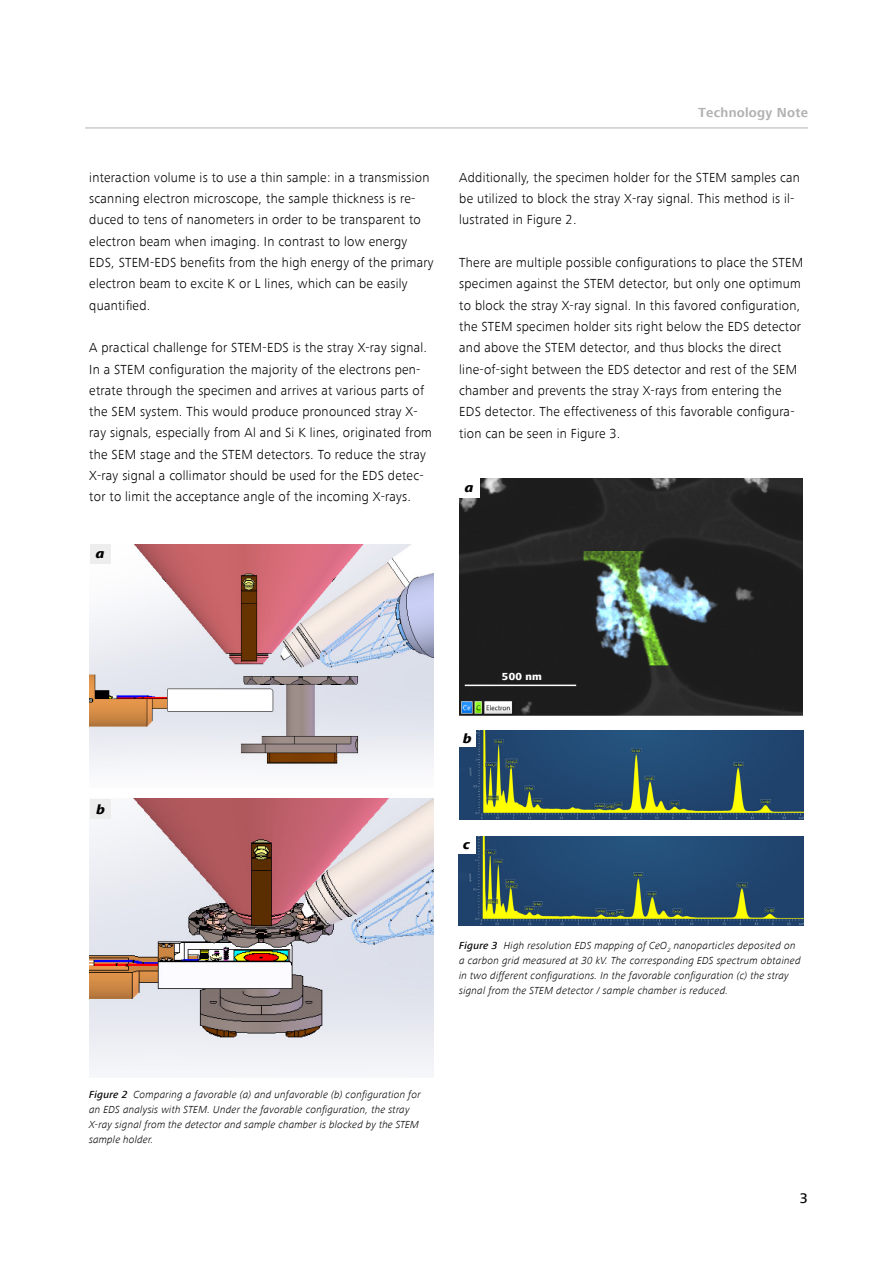
<style>
.page{position:relative;width:893px;height:1263px;background:#fff}
.page>*{position:absolute;margin:0;border:0;box-sizing:border-box;transform-origin:0 0}
.t1{font:500 14.25px "ZEISS Frutiger Next W1 G";color:#000}
.t2{font:300 13.5px/21.3px "ZEISS Frutiger Next W1 G";letter-spacing:.02em;color:#000}
.t3{font:700 13.5px "ZEISS Frutiger Next W1 G";letter-spacing:.02em;color:#b3b2b2}
.t4{font:italic 800 13.5px "ZEISS Frutiger Next W1 G";color:#000}
.t5{font:italic 300 10.5px/15px "ZEISS Frutiger Next W1 G";letter-spacing:.02em;color:#000}
.t6{font:800 10.5px "ZEISS Frutiger Next W1 G";color:#fff}
.s1{font-family:"ZEISS Frutiger Next W1 G Med It";font-weight:400;font-style:normal}
</style>
<div class="page">
<hr style="left:85px;top:128px;width:723px;height:1px;background:#b3b2b2">
<img style="left:90px;top:799px;width:344px;height:273px">
<img style="left:89px;top:544px;width:344px;height:223px">
<div style="left:90px;top:799px;width:21px;height:20px;background:#ededed"></div>
<div style="left:90px;top:544px;width:21px;height:20px;background:#ededed"></div>
<img style="left:459px;top:479px;width:344px;height:236px">
<img style="left:459px;top:731px;width:345px;height:89px">
<img style="left:459px;top:837px;width:344px;height:88px">
<hr style="left:465px;top:685px;width:111px;height:1px;background:#fff">
<div style="left:459px;top:478px;width:21px;height:20px;background:#fff"></div>
<div style="left:459px;top:730px;width:17px;height:17px;background:#fff"></div>
<div style="left:459px;top:837px;width:17px;height:17px;background:#fff"></div>
<p class="t2" style="left:89px;top:167px;width:346px">interaction volume is to use a thin sample: in a transmission scanning electron microscope, the sample thickness is re&shy;duced to tens of nanometers in order to be transparent to electron beam when imaging. In contrast to low energy EDS, STEM-EDS benefits from the high energy of the primary electron beam to excite K or L lines, which can be easily quantified.</p>
<p class="t2" style="left:89px;top:337px;width:344px">A practical challenge for STEM-EDS is the stray X-ray signal.<br>In a STEM configuration the majority of the electrons pen&shy;etrate through the specimen and arrives at various parts of the SEM system. This would produce pronounced stray X&shy;ray signals, especially from Al and Si K lines, originated from the SEM stage and the STEM detectors. To reduce the stray X-ray signal a collimator should be used for the EDS detec&shy;tor to limit the acceptance angle of the incoming X-rays.</p>
<p class="t4" style="left:96px;top:546px;width:10px">a</p>
<p class="t3" style="left:698px;top:105px;width:111px">Technology Note</p>
<p class="t2" style="left:459px;top:167px;width:342px">Additionally, the specimen holder for the STEM samples can be utilized to block the stray X-ray signal. This method is il&shy;lustrated in Figure 2.</p>
<p class="t2" style="left:459px;top:252px;width:345px">There are multiple possible configurations to place the STEM specimen against the STEM detector, but only one optimum to block the stray X-ray signal. In this favored configuration, the STEM specimen holder sits right below the EDS detector and above the STEM detector, and thus blocks the direct line-of-sight between the EDS detector and rest of the SEM chamber and prevents the stray X-rays from entering the EDS detector. The effectiveness of this favorable configura&shy;tion can be seen in Figure 3.</p>
<p class="t4" style="left:465px;top:479px;width:10px">a</p>
<p class="t4" style="left:97px;top:801px;width:10px">b</p>
<p class="t5" style="left:89px;top:1087px;width:333px"><span class="s1">Figure 2</span> Comparing a favorable (a) and unfavorable (b) configuration for an EDS analysis with STEM. Under the favorable configuration, the stray X-ray signal from the detector and sample chamber is blocked by the STEM sample holder.</p>
<p class="t4" style="left:463px;top:731px;width:10px">b</p>
<p class="t6" style="left:502px;top:671px;width:42px">500 nm</p>
<p class="t4" style="left:463px;top:837px;width:8px">c</p>
<p class="t5" style="left:459px;top:938px;width:343px"><span class="s1">Figure 3</span> High resolution EDS mapping of CeO<sub>2</sub> nanoparticles deposited on a carbon grid measured at 30 kV. The corresponding EDS spectrum obtained in two different configurations. In the favorable configuration (c) the stray signal from the STEM detector / sample chamber is reduced.</p>
<p class="t1" style="left:800px;top:1190px;width:10px">3</p>
</div>
